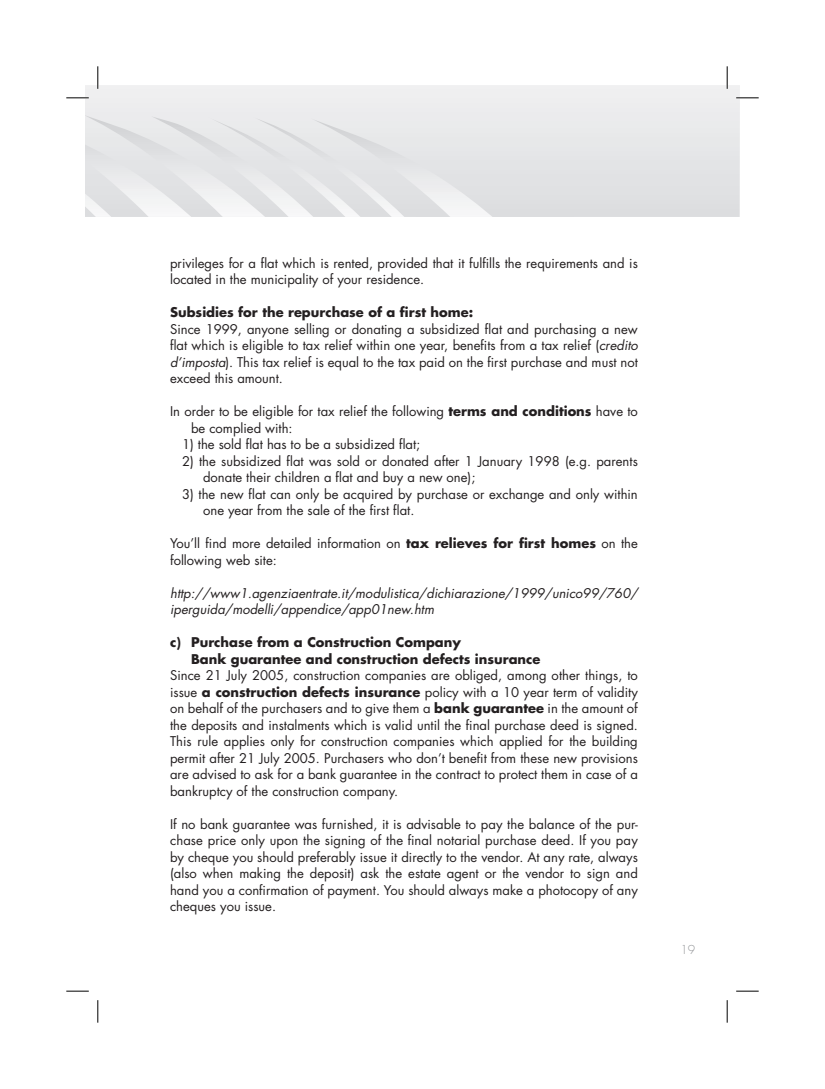
<style>
.page{position:relative;width:825px;height:1089px;background:#fff}
.page>*{position:absolute;margin:0;border:0;box-sizing:border-box;transform-origin:0 0}
.t1{font:13.05px/16.5px "Futura";color:#231f20}
.t2{font:700 13.05px/16.5px "Futura";color:#231f20}
.t3{font:italic 13.05px/16.5px "Futura";color:#231f20}
.t4{font:300 12px "Futura";color:#939598}
.s1{font-style:italic}
.s2{font-weight:700}
</style>
<div class="page">
<svg style="left:603px;top:85px;width:137px;height:132px"></svg>
<div style="left:603px;top:118px;width:100px;height:99px;background:#e3e4e6"></div>
<hr style="left:736px;top:97px;width:23px;height:2px;background:#fff">
<hr style="left:726px;top:66px;width:2px;height:23px;background:#fff">
<svg style="left:736px;top:98px;width:23px;height:1px"></svg>
<svg style="left:66px;top:990px;width:23px;height:1px"></svg>
<svg style="left:736px;top:990px;width:23px;height:1px"></svg>
<svg style="left:66px;top:66px;width:537px;height:151px"></svg>
<svg style="left:98px;top:1000px;width:1px;height:22px"></svg>
<svg style="left:727px;top:66px;width:1px;height:23px"></svg>
<svg style="left:727px;top:1000px;width:1px;height:22px"></svg>
<p class="t1" style="left:170px;top:256px;width:469px">privileges for a flat which is rented, provided that it fulfills the requirements and is located in the municipality of your residence.</p>
<p class="t2" style="left:170px;top:305px;width:305px">Subsidies for the repurchase of a first home:</p>
<p class="t1" style="left:170px;top:322px;width:469px;text-align:justify">Since 1999, anyone selling or donating a subsidized flat and purchasing a new flat which is eligible to tax relief within one year, benefits from a tax relief (<span class="s1">credito d’imposta</span>). This tax relief is equal to the tax paid on the first purchase and must not exceed this amount.</p>
<p class="t1" style="left:191px;top:404px;width:448px;text-indent:-21px">In order to be eligible for tax relief the following <span class="s2">terms and conditions</span> have to be complied with:</p>
<p class="t1" style="left:182px;top:437px;width:240px">1) the sold flat has to be a subsidized flat;</p>
<p class="t1" style="left:203px;top:454px;width:436px;text-indent:-21px">2) the subsidized flat was sold or donated after 1 January 1998 (e.g. parents donate their children a flat and buy a new one);</p>
<p class="t1" style="left:203px;top:487px;width:436px;text-indent:-21px">3) the new flat can only be acquired by purchase or exchange and only within one year from the sale of the first flat.</p>
<p class="t1" style="left:170px;top:536px;width:469px">You’ll find more detailed information on <span class="s2">tax relieves for first homes</span> on the following web site:</p>
<p class="t3" style="left:170px;top:586px;width:469px">http://www1.agenziaentrate.it/modulistica/dichiarazione/1999/unico99/760/ iperguida/modelli/appendice/app01new.htm</p>
<p class="t2" style="left:191px;top:635px;width:351px;text-indent:-21px">c) Purchase from a Construction Company<br>Bank guarantee and construction defects insurance</p>
<p class="t1" style="left:170px;top:668px;width:469px;text-align:justify">Since 21 July 2005, construction companies are obliged, among other things, to issue <span class="s2">a construction defects insurance</span> policy with a 10 year term of validity on behalf of the purchasers and to give them a <span class="s2">bank guarantee</span> in the amount of the deposits and instalments which is valid until the final purchase deed is signed.<br>This rule applies only for construction companies which applied for the building permit after 21 July 2005. Purchasers who don’t benefit from these new provisions are advised to ask for a bank guarantee in the contract to protect them in case of a bankruptcy of the construction company.</p>
<p class="t1" style="left:170px;top:817px;width:469px;text-align:justify">If no bank guarantee was furnished, it is advisable to pay the balance of the pur&shy;chase price only upon the signing of the final notarial purchase deed. If you pay by cheque you should preferably issue it directly to the vendor. At any rate, always (also when making the deposit) ask the estate agent or the vendor to sign and hand you a confirmation of payment. You should always make a photocopy of any cheques you issue.</p>
<p class="t4" style="left:680px;top:944px;width:16px">19</p>
</div>
